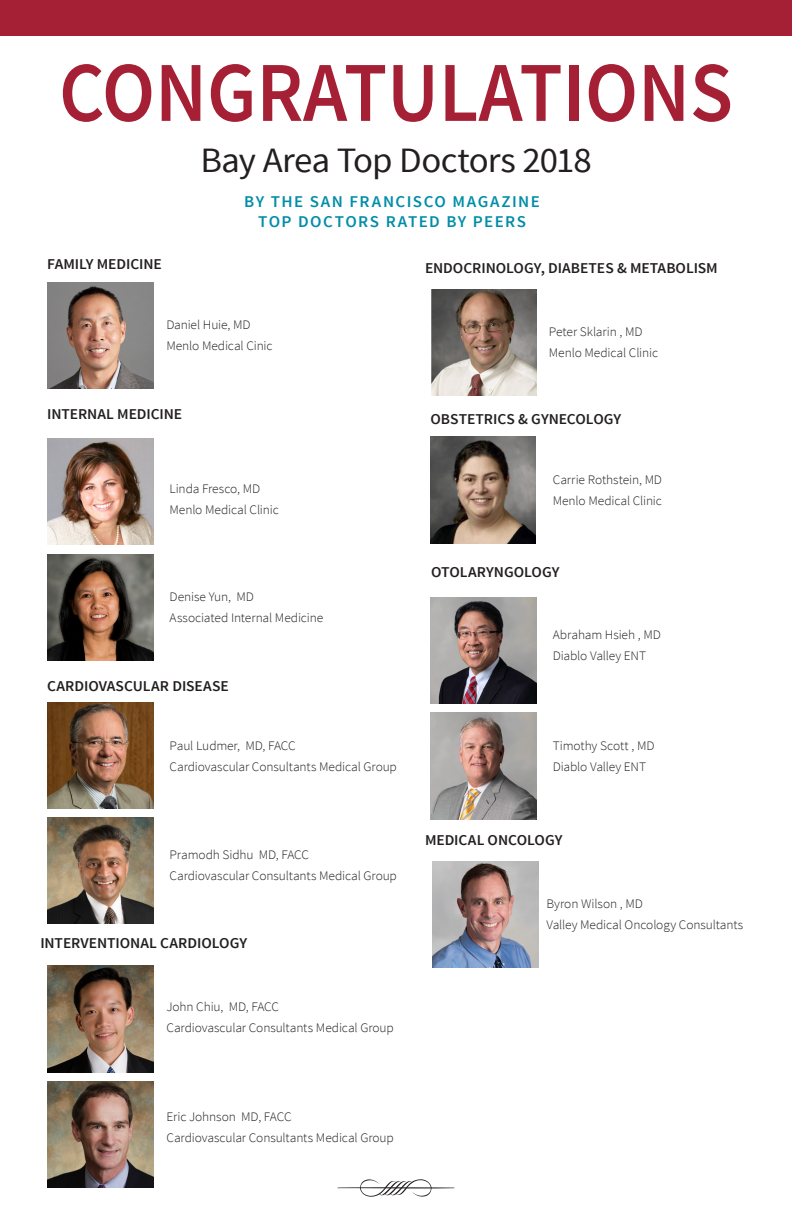
<style>
.page{position:relative;width:792px;height:1224px;background:#fff}
.page>*{position:absolute;margin:0;border:0;box-sizing:border-box;transform-origin:0 0}
.t1{font:600 85.3px "Source Sans Pro";color:#a62035;scale:.93 1}
.t2{font:35.6px "Source Sans Pro";letter-spacing:-.025em;color:#231f20}
.t3{font:600 16.4px/20px "Source Sans Pro";letter-spacing:.08em;color:#008da8;text-align:center}
.t4{font:600 15px "Source Sans Pro";letter-spacing:-.005em;color:#231f20}
.t5{font:300 13px/21px "Source Sans Pro";letter-spacing:-.01em;color:#231f20}
</style>
<div class="page">
<div style="left:0;top:0;width:792px;height:36px;background:#a62035"></div>
<img style="left:431px;top:437px;width:105px;height:106px">
<img style="left:431px;top:598px;width:106px;height:106px">
<img style="left:431px;top:713px;width:106px;height:106px">
<img style="left:47px;top:283px;width:106px;height:106px">
<img style="left:47px;top:439px;width:106px;height:106px">
<img style="left:47px;top:554px;width:106px;height:107px">
<img style="left:431px;top:289px;width:106px;height:106px">
<svg style="left:337px;top:1179px;width:118px;height:18px"></svg>
<img style="left:432px;top:861px;width:106px;height:107px">
<img style="left:47px;top:702px;width:106px;height:107px">
<img style="left:47px;top:817px;width:106px;height:106px">
<img style="left:47px;top:966px;width:106px;height:106px">
<img style="left:47px;top:1082px;width:106px;height:106px">
<p class="t1" style="left:59px;top:39px;width:726px">CONGRATULATIONS</p>
<p class="t2" style="left:200px;top:138px;width:393px">Bay Area Top Doctors 2018</p>
<p class="t3" style="left:244px;top:192px;width:297px">BY THE SAN FRANCISCO MAGAZINE<br>TOP DOCTORS RATED BY PEERS</p>
<p class="t4" style="left:47px;top:255px;width:116px">FAMILY MEDICINE</p>
<p class="t5" style="left:166px;top:315px;width:108px">Daniel Huie, MD<br>Menlo Medical Cinic</p>
<p class="t4" style="left:47px;top:405px;width:137px">INTERNAL MEDICINE</p>
<p class="t5" style="left:170px;top:478px;width:111px">Linda Fresco, MD<br>Menlo Medical Clinic</p>
<p class="t5" style="left:170px;top:586px;width:155px">Denise Yun, MD<br>Associated Internal Medicine</p>
<p class="t4" style="left:47px;top:676px;width:183px">CARDIOVASCULAR DISEASE</p>
<p class="t5" style="left:170px;top:735px;width:229px">Paul Ludmer, MD, FACC<br>Cardiovascular Consultants Medical Group</p>
<p class="t5" style="left:170px;top:845px;width:229px">Pramodh Sidhu MD, FACC<br>Cardiovascular Consultants Medical Group</p>
<p class="t4" style="left:40px;top:934px;width:208px">INTERVENTIONAL CARDIOLOGY</p>
<p class="t5" style="left:166px;top:996px;width:229px">John Chiu, MD, FACC<br>Cardiovascular Consultants Medical Group</p>
<p class="t4" style="left:425px;top:258px;width:294px">ENDOCRINOLOGY, DIABETES &amp; METABOLISM</p>
<p class="t5" style="left:549px;top:321px;width:111px">Peter Sklarin , MD<br>Menlo Medical Clinic</p>
<p class="t4" style="left:431px;top:409px;width:192px">OBSTETRICS &amp; GYNECOLOGY</p>
<p class="t5" style="left:553px;top:469px;width:111px">Carrie Rothstein, MD<br>Menlo Medical Clinic</p>
<p class="t4" style="left:431px;top:562px;width:130px">OTOLARYNGOLOGY</p>
<p class="t5" style="left:553px;top:625px;width:110px">Abraham Hsieh , MD<br>Diablo Valley ENT</p>
<p class="t5" style="left:553px;top:735px;width:103px">Timothy Scott , MD<br>Diablo Valley ENT</p>
<p class="t4" style="left:425px;top:831px;width:139px">MEDICAL ONCOLOGY</p>
<p class="t5" style="left:546px;top:893px;width:198px">Byron Wilson , MD<br>Valley Medical Oncology Consultants</p>
<p class="t5" style="left:166px;top:1106px;width:229px">Eric Johnson MD, FACC<br>Cardiovascular Consultants Medical Group</p>
</div>
